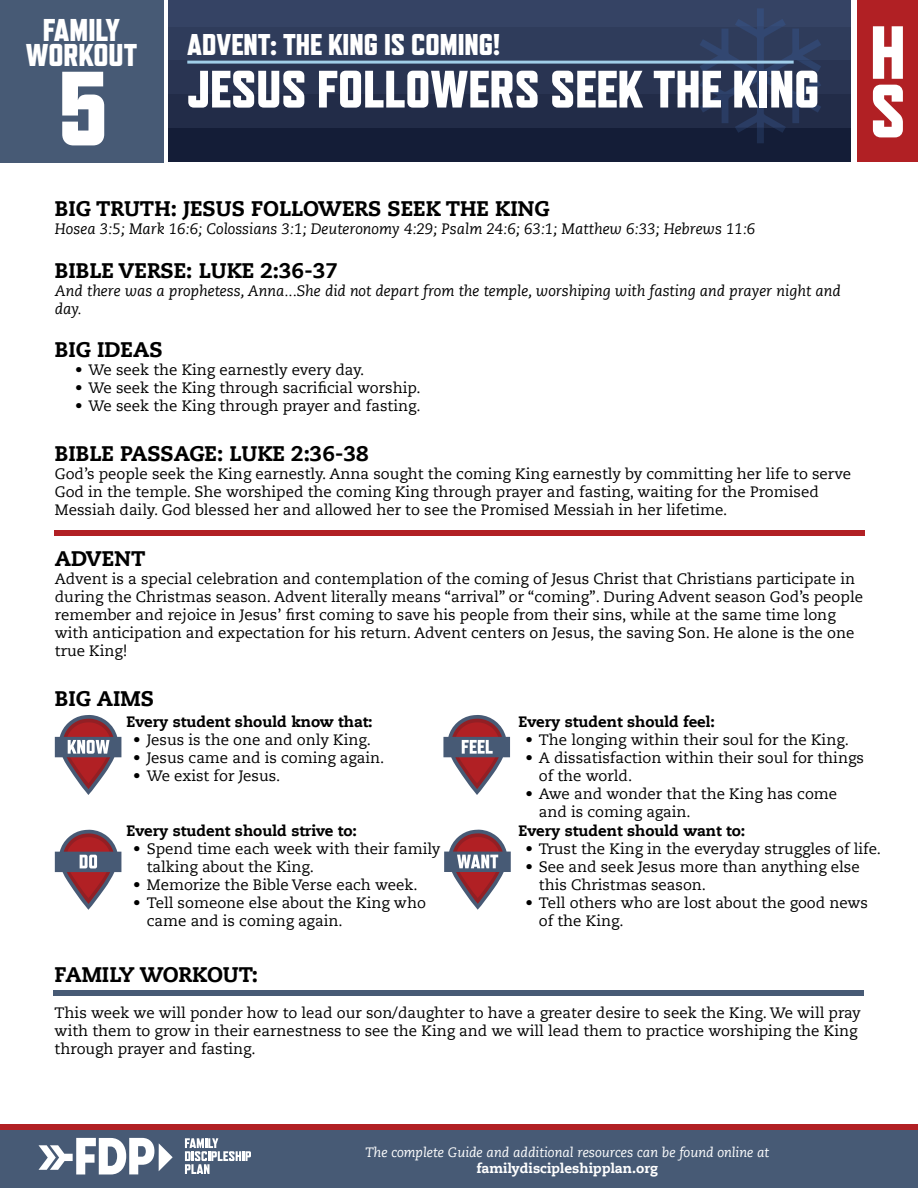
<style>
.page{position:relative;width:918px;height:1188px;background:#fff}
.page>*{position:absolute;margin:0;border:0;box-sizing:border-box;transform-origin:0 0}
.t1{font:800 105px "Refrigerator Deluxe";color:#fff}
.t2{font:800 75px/58.5px "Refrigerator Deluxe";color:#fff}
.t3{font:800 52.5px "Refrigerator Deluxe";color:#fff}
.t4{font:800 31.5px/25.5px "Refrigerator Deluxe";color:#fff;text-align:center}
.t5{font:800 30px "Refrigerator Deluxe";color:#fff}
.t6{font:800 21px "Caecilia LT Std";color:#000}
.t7{font:15px/18px "Caecilia LT Std";color:#000}
.t8{font:italic 15px/18px "Caecilia LT Std";color:#000}
.t9{font:800 15px "Caecilia LT Std";color:#000}
.t10{font:italic 13.5px "Caecilia LT Std";color:#fff}
.t11{font:800 13.5px "Caecilia LT Std";color:#fff}
</style>
<div class="page">
<div style="left:168px;top:0;width:682px;height:162px;background:#141d37"></div>
<div style="left:168px;top:94px;width:682px;height:34px;background:#222c48"></div>
<div style="left:168px;top:60px;width:682px;height:34px;background:#293452"></div>
<div style="left:168px;top:27px;width:682px;height:33px;background:#2f3c5b"></div>
<div style="left:168px;top:0;width:682px;height:27px;background:#354364"></div>
<svg style="left:700px;top:8px;width:121px;height:135px"></svg>
<hr style="left:187px;top:61px;width:607px;height:3px;background:#a0cee9">
<div style="left:857px;top:0;width:61px;height:162px;background:#b12024"></div>
<div style="left:0;top:0;width:163px;height:162px;background:#475a75"></div>
<div style="left:53px;top:990px;width:810px;height:6px;background:#475a75"></div>
<div style="left:0;top:1125px;width:918px;height:5px;background:#b12024"></div>
<div style="left:0;top:1130px;width:918px;height:58px;background:#475a75"></div>
<svg style="left:39px;top:1138px;width:134px;height:36px"></svg>
<svg style="left:185px;top:1138px;width:66px;height:36px"></svg>
<div style="left:55px;top:530px;width:810px;height:5px;background:#b12024"></div>
<svg style="left:55px;top:715px;width:66px;height:80px"></svg>
<svg style="left:55px;top:830px;width:66px;height:80px"></svg>
<svg style="left:443px;top:715px;width:67px;height:80px"></svg>
<svg style="left:444px;top:830px;width:67px;height:80px"></svg>
<h3 class="t4" style="left:26px;top:17px;width:113px">FAMILY<br>WORKOUT</h3>
<h3 class="t4" style="left:48px;top:25px;width:67px">GUIDE</h3>
<h2 class="t2" style="left:870px;top:22px;width:37px">H<br>S</h2>
<h3 class="t5" style="left:187px;top:27px;width:314px">ADVENT: THE KING IS COMING!</h3>
<h3 class="t3" style="left:187px;top:58px;width:634px">JESUS FOLLOWERS SEEK THE KING</h3>
<h1 class="t1" style="left:58px;top:46px;width:52px">5</h1>
<h3 class="t6" style="left:55px;top:196px;width:496px">BIG TRUTH: JESUS FOLLOWERS SEEK THE KING</h3>
<p class="t8" style="left:55px;top:221px;width:702px">Hosea 3:5; Mark 16:6; Colossians 3:1; Deuteronomy 4:29; Psalm 24:6; 63:1; Matthew 6:33; Hebrews 11:6</p>
<h3 class="t6" style="left:55px;top:257px;width:285px">BIBLE VERSE: LUKE 2:36-37</h3>
<p class="t8" style="left:55px;top:282px;width:787px">And there was a prophetess, Anna...She did not depart from the temple, worshiping with fasting and prayer night and day.</p>
<h3 class="t6" style="left:55px;top:336px;width:109px">BIG IDEAS</h3>
<p class="t7" style="left:75px;top:361px;width:291px">• We seek the King earnestly every day.</p>
<p class="t7" style="left:75px;top:379px;width:347px">• We seek the King through sacrificial worship.</p>
<p class="t7" style="left:75px;top:397px;width:347px">• We seek the King through prayer and fasting.</p>
<h3 class="t6" style="left:55px;top:441px;width:315px">BIBLE PASSAGE: LUKE 2:36-38</h3>
<p class="t7" style="left:55px;top:465px;width:798px">God’s people seek the King earnestly. Anna sought the coming King earnestly by committing her life to serve<br>God in the temple. She worshiped the coming King through prayer and fasting, waiting for the Promised<br>Messiah daily. God blessed her and allowed her to see the Promised Messiah in her lifetime.</p>
<h3 class="t6" style="left:55px;top:545px;width:92px">ADVENT</h3>
<p class="t7" style="left:55px;top:570px;width:810px">Advent is a special celebration and contemplation of the coming of Jesus Christ that Christians participate in during the Christmas season. Advent literally means “arrival” or “coming”. During Advent season God’s people remember and rejoice in Jesus’ first coming to save his people from their sins, while at the same time long with anticipation and expectation for his return. Advent centers on Jesus, the saving Son. He alone is the one true King!</p>
<h3 class="t6" style="left:55px;top:686px;width:101px">BIG AIMS</h3>
<p class="t9" style="left:127px;top:712px;width:248px">Every student should know that:</p>
<p class="t7" style="left:133px;top:731px;width:239px">• Jesus is the one and only King.</p>
<p class="t7" style="left:133px;top:749px;width:253px">• Jesus came and is coming again.</p>
<p class="t7" style="left:133px;top:767px;width:149px">• We exist for Jesus.</p>
<p class="t9" style="left:127px;top:821px;width:232px">Every student should strive to:</p>
<p class="t7" style="left:147px;top:840px;width:295px;text-indent:-14px">• Spend time each week with their family talking about the King.</p>
<p class="t7" style="left:133px;top:876px;width:286px">• Memorize the Bible Verse each week.</p>
<p class="t7" style="left:147px;top:894px;width:281px;text-indent:-14px">• Tell someone else about the King who came and is coming again.</p>
<p class="t9" style="left:519px;top:712px;width:198px">Every student should feel:</p>
<p class="t7" style="left:525px;top:731px;width:325px">• The longing within their soul for the King.</p>
<p class="t7" style="left:539px;top:749px;width:327px;text-indent:-14px">• A dissatisfaction within their soul for things of the world.</p>
<p class="t7" style="left:539px;top:785px;width:300px;text-indent:-14px">• Awe and wonder that the King has come and is coming again.</p>
<p class="t9" style="left:519px;top:821px;width:228px">Every student should want to:</p>
<p class="t7" style="left:525px;top:840px;width:357px">• Trust the King in the everyday struggles of life.</p>
<p class="t7" style="left:539px;top:858px;width:322px;text-indent:-14px">• See and seek Jesus more than anything else this Christmas season.</p>
<p class="t7" style="left:539px;top:894px;width:331px;text-indent:-14px">• Tell others who are lost about the good news of the King.</p>
<h3 class="t6" style="left:55px;top:962px;width:205px">FAMILY WORKOUT:</h3>
<p class="t7" style="left:55px;top:1004px;width:808px">This week we will ponder how to lead our son/daughter to have a greater desire to seek the King. We will pray with them to grow in their earnestness to see the King and we will lead them to practice worshiping the King through prayer and fasting.</p>
<p class="t10" style="left:366px;top:1144px;width:405px">The complete Guide and additional resources can be found online at</p>
<p class="t11" style="left:477px;top:1160px;width:183px">familydiscipleshipplan.org</p>
</div>
